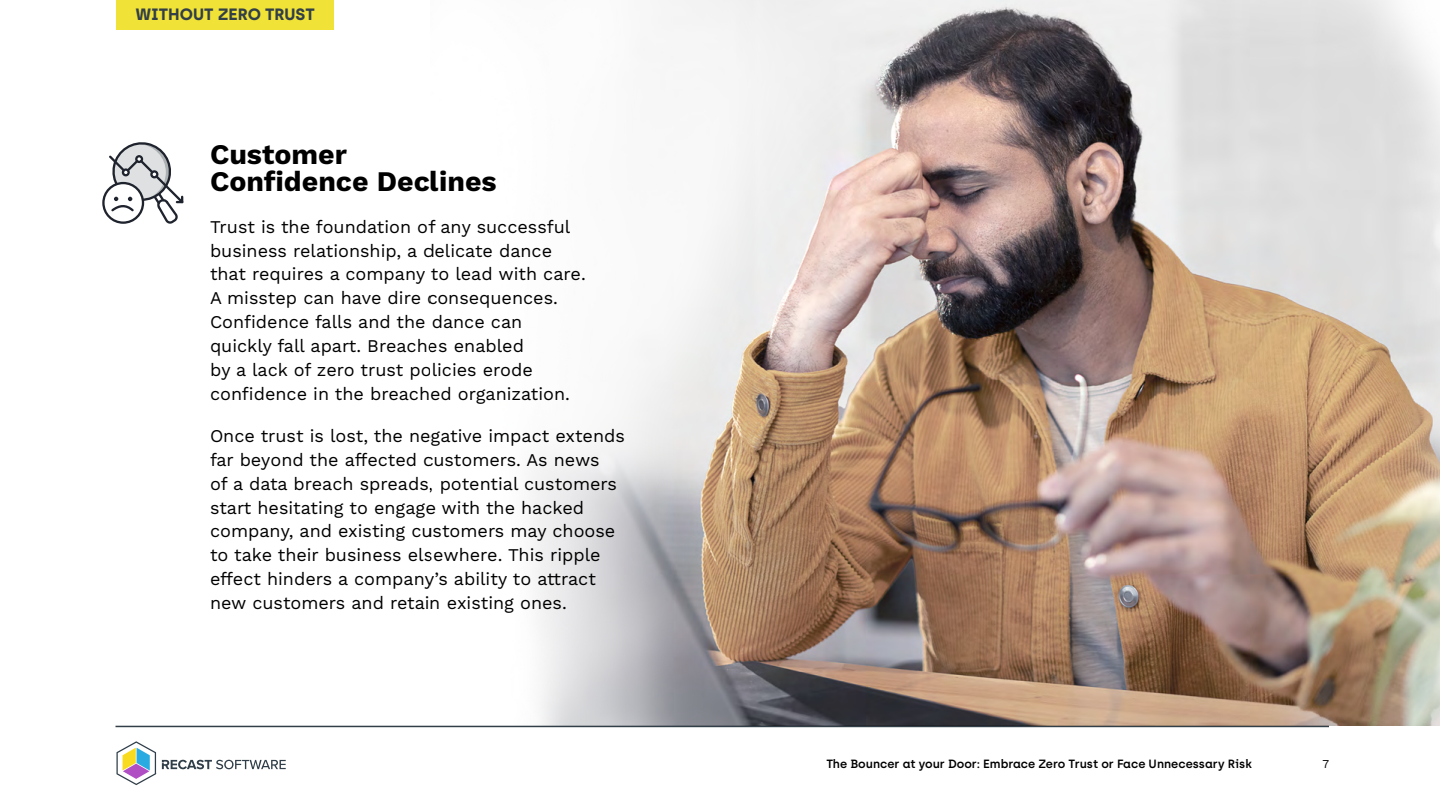
<style>
.page{position:relative;width:1440px;height:810px;background:#fff}
.page>*{position:absolute;margin:0;border:0;box-sizing:border-box;transform-origin:0 0}
.t1{font:700 28.35px/26.8px "Work Sans";color:#000}
.t2{font:18px/23.9px "Work Sans";color:#000}
.t3{font:700 16.5px "Archia";color:#323f48}
.t4{font:600 12px "Archia";color:#000}
.t5{font:12px "Work Sans";color:#000}
</style>
<div class="page">
<svg style="left:162px;top:760px;width:124px;height:9px"></svg>
<svg style="left:116px;top:741px;width:40px;height:44px"></svg>
<hr style="left:116px;top:726px;width:1213px;height:1px;background:#323f48">
<svg style="left:103px;top:183px;width:40px;height:40px"></svg>
<div style="left:102px;top:182px;width:42px;height:42px;border:2px solid #1f232d;border-radius:50%"></div>
<svg style="left:107px;top:142px;width:76px;height:82px"></svg>
<img style="left:430px;top:0;width:1010px;height:726px">
<div style="left:116px;top:0;width:218px;height:29px;background:#f1e237"></div>
<p class="t3" style="left:136px;top:4px;width:180px">WITHOUT ZERO TRUST</p>
<h1 class="t1" style="left:210px;top:142px;width:288px">Customer<br>Confidence Declines</h1>
<p class="t2" style="left:210px;top:215px;width:377px">Trust is the foundation of any successful business relationship, a delicate dance that requires a company to lead with care.<br>A misstep can have dire consequences.<br>Confidence falls and the dance can quickly fall apart. Breaches enabled<br>by a lack of zero trust policies erode confidence in the breached organization.</p>
<p class="t2" style="left:210px;top:425px;width:416px">Once trust is lost, the negative impact extends far beyond the affected customers. As news<br>of a data breach spreads, potential customers start hesitating to engage with the hacked company, and existing customers may choose to take their business elsewhere. This ripple effect hinders a company’s ability to attract new customers and retain existing ones.</p>
<p class="t4" style="left:827px;top:757px;width:427px">The Bouncer at your Door: Embrace Zero Trust or Face Unnecessary Risk</p>
<p class="t5" style="left:1323px;top:757px;width:8px">7</p>
</div>
